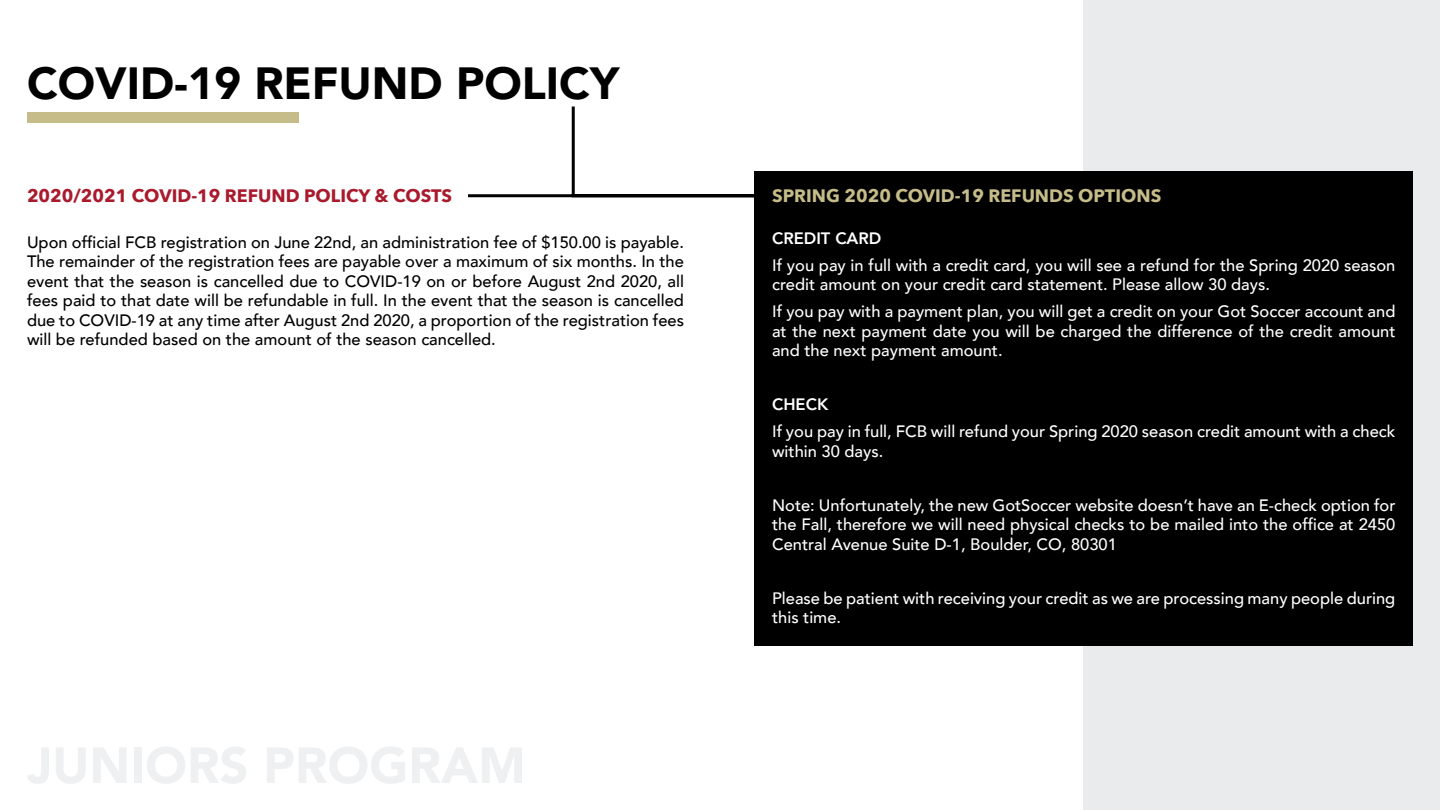
<style>
.page{position:relative;width:1440px;height:810px;background:#fff}
.page>*{position:absolute;margin:0;border:0;box-sizing:border-box;transform-origin:0 0}
.t1{font:900 45px "Avenir";color:#000}
.t2{font:700 18px "Avenir Next";color:#a91a2d}
.t3{font:700 18px "Avenir Next";color:#c6bc89}
.t4{font:500 16.5px/19.5px "Avenir";color:#fff}
.t5{font:500 16.5px/19.5px "Avenir";color:#000;text-align:justify}
.t6{font:800 16.5px "Avenir";color:#fff}
</style>
<div class="page">
<div style="left:1084px;top:0;width:356px;height:810px;background:#eaebed"></div>
<div style="left:754px;top:171px;width:659px;height:475px;background:#000"></div>
<div style="left:27px;top:112px;width:271px;height:11px;background:#c6bc89"></div>
<svg style="left:468px;top:106px;width:286px;height:92px"></svg>
<h1 class="t1" style="left:27px;top:45px;width:594px">COVID-19 REFUND POLICY</h1>
<p class="t2" style="left:27px;top:180px;width:427px">2020/2021 COVID-19 REFUND POLICY &amp; COSTS</p>
<p class="t5" style="left:27px;top:231px;width:659px">Upon official FCB registration on June 22nd, an administration fee of $150.00 is payable.<br>The remainder of the registration fees are payable over a maximum of six months. In the event that the season is cancelled due to COVID-19 on or before August 2nd 2020, all fees paid to that date will be refundable in full. In the event that the season is cancelled due to COVID-19 at any time after August 2nd 2020, a proportion of the registration fees will be refunded based on the amount of the season cancelled.</p>
<p class="t3" style="left:772px;top:180px;width:391px">SPRING 2020 COVID-19 REFUNDS OPTIONS</p>
<p class="t6" style="left:772px;top:225px;width:111px">CREDIT CARD</p>
<p class="t4" style="left:772px;top:254px;width:625px">If you pay in full with a credit card, you will see a refund for the Spring 2020 season credit amount on your credit card statement. Please allow 30 days.</p>
<p class="t4" style="left:772px;top:301px;width:625px;text-align:justify">If you pay with a payment plan, you will get a credit on your Got Soccer account and at the next payment date you will be charged the difference of the credit amount and the next payment amount.</p>
<p class="t6" style="left:772px;top:392px;width:58px">CHECK</p>
<p class="t4" style="left:772px;top:421px;width:625px">If you pay in full, FCB will refund your Spring 2020 season credit amount with a check within 30 days.</p>
<p class="t4" style="left:772px;top:494px;width:625px;text-align:justify">Note: Unfortunately, the new GotSoccer website doesn’t have an E-check option for the Fall, therefore we will need physical checks to be mailed into the office at 2450<br>Central Avenue Suite D-1, Boulder, CO, 80301</p>
<p class="t4" style="left:772px;top:587px;width:625px">Please be patient with receiving your credit as we are processing many people during this time.</p>
</div>
